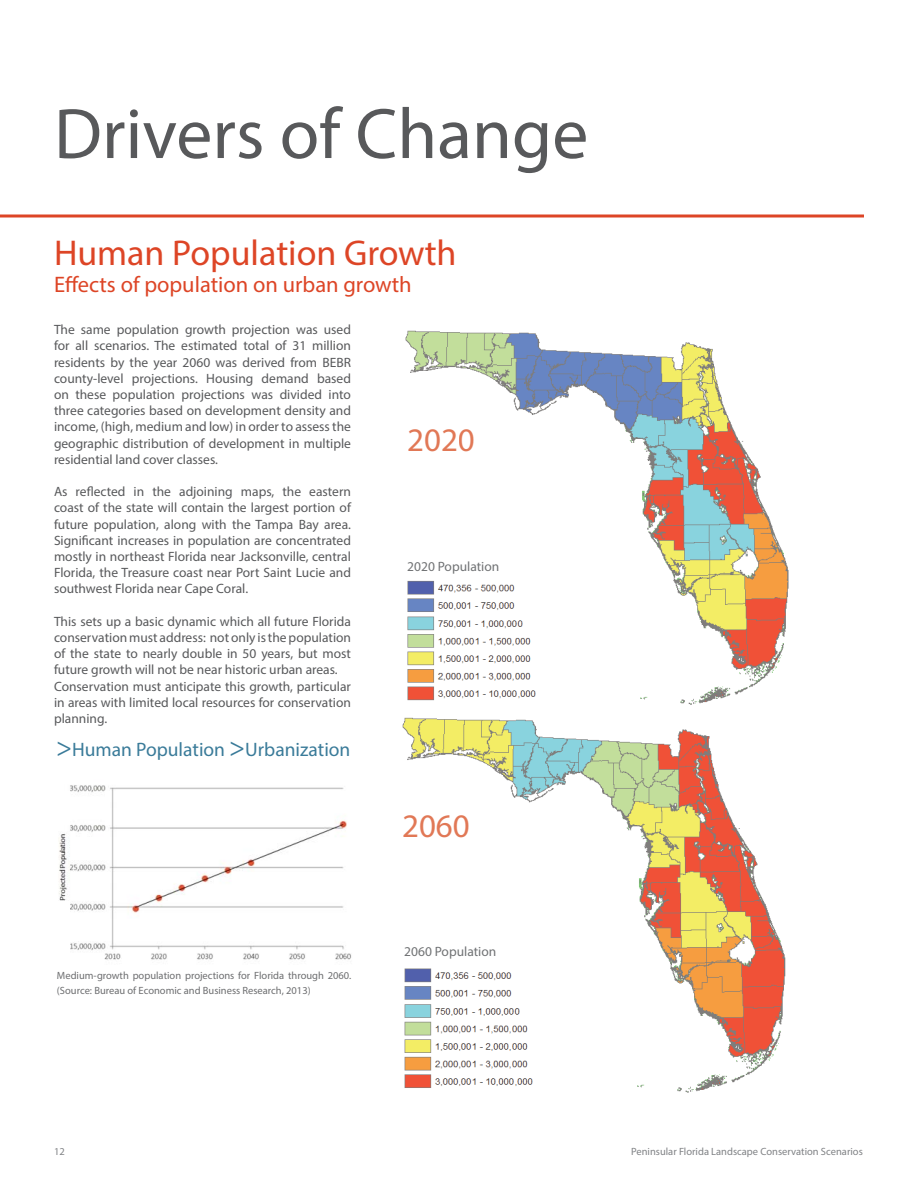
<style>
.page{position:relative;width:918px;height:1188px;background:#fff}
.page>*{position:absolute;margin:0;border:0;box-sizing:border-box;transform-origin:0 0}
.t1{font:72px "Myriad Pro";color:#58595b}
.t2{font:36px "Myriad Pro";color:#dd4526}
.t3{font:33px "Myriad Pro";color:#e17856}
.t4{font:22.5px "Myriad Pro";color:#dd4526}
.t5{font:19.5px "Myriad Pro";color:#3a7b99}
.t6{font:13.5px/16.2px "Myriad Pro";color:#58595b;text-align:justify}
.t7{font:13.5px "Myriad Pro";color:#707274}
.t8{font:10.5px/15px "Myriad Pro";color:#6d6e70}
.t9{font:10.5px "Myriad Pro";color:#808285}
.s1{font-size:27px}
</style>
<div class="page">
<svg style="left:0;top:214px;width:864px;height:4px;background:#e5735c"></svg>
<img style="left:405px;top:330px;width:384px;height:375px">
<img style="left:409px;top:430px;width:65px;height:22px">
<svg style="left:405px;top:533px;width:148px;height:45px"></svg>
<div style="left:408px;top:561px;width:91px;height:12px;background:#fff"></div>
<img style="left:402px;top:717px;width:384px;height:376px">
<img style="left:404px;top:815px;width:65px;height:22px">
<svg style="left:402px;top:921px;width:149px;height:45px"></svg>
<div style="left:405px;top:947px;width:91px;height:12px;background:#fff"></div>
<img style="left:59px;top:785px;width:292px;height:175px">
<h1 class="t1" style="left:54px;top:106px;width:536px">Drivers of Change</h1>
<h2 class="t2" style="left:54px;top:239px;width:404px">Human Population Growth</h2>
<h3 class="t4" style="left:54px;top:276px;width:359px">Effects of population on urban growth</h3>
<p class="t6" style="left:54px;top:322px;width:299px">The same population growth projection was used for all scenarios. The estimated total of 31 million residents by the year 2060 was derived from BEBR county-level projections. Housing demand based on these population projections was divided into three categories based on development density and income, (high, medium and low) in order to assess the geographic distribution of development in multiple residential land cover classes.</p>
<p class="t6" style="left:54px;top:484px;width:299px">As reflected in the adjoining maps, the eastern coast of the state will contain the largest portion of future population, along with the Tampa Bay area.<br>Significant increases in population are concentrated mostly in northeast Florida near Jacksonville, central Florida, the Treasure coast near Port Saint Lucie and southwest Florida near Cape Coral.</p>
<p class="t6" style="left:54px;top:614px;width:299px;text-align:left">This sets up a basic dynamic which all future Florida conservation must address: not only is the population of the state to nearly double in 50 years, but most future growth will not be near historic urban areas.<br>Conservation must anticipate this growth, particular in areas with limited local resources for conservation planning.</p>
<h3 class="t5" style="left:56px;top:742px;width:296px"><span class="s1">&gt;</span>Human Population <span class="s1">&gt;</span>Urbanization</h3>
<p class="t8" style="left:57px;top:968px;width:296px">Medium-growth population projections for Florida through 2060. (Source: Bureau of Economic and Business Research, 2013)</p>
<h3 class="t3" style="left:407px;top:428px;width:69px">2020</h3>
<p class="t7" style="left:407px;top:561px;width:94px">2020 Population</p>
<h3 class="t3" style="left:402px;top:813px;width:69px">2060</h3>
<p class="t7" style="left:404px;top:947px;width:94px">2060 Population</p>
<p class="t9" style="left:54px;top:1148px;width:12px">12</p>
<p class="t9" style="left:631px;top:1148px;width:233px">Peninsular Florida Landscape Conservation Scenarios</p>
</div>
